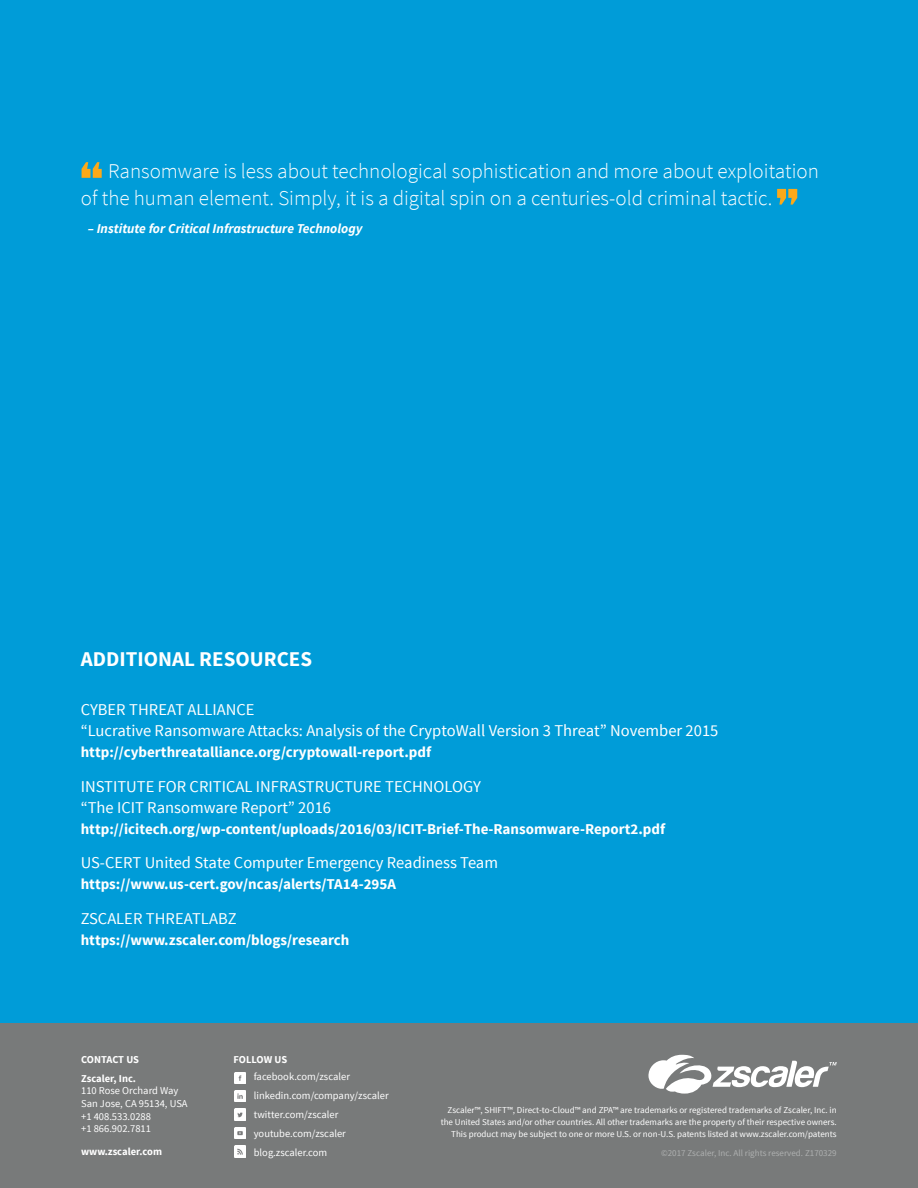
<style>
.page{position:relative;width:918px;height:1188px;background:#fff}
.page>*{position:absolute;margin:0;border:0;box-sizing:border-box;transform-origin:0 0}
.t1{font:300 21px/27px "Source Sans Pro";color:#fff}
.t2{font:700 21px "Source Sans Pro";color:#fff}
.t3{font:16.5px/21px "Source Sans Pro";color:#fff}
.t4{font:700 15px "Source Sans Pro";color:#fff}
.t5{font:italic 700 13.5px "Source Sans Pro";color:#fff}
.t6{font:10.5px/18.9px "Source Sans Pro";color:#fff}
.t7{font:700 10.5px/18.8px "Source Sans Pro";color:#fff}
.t8{font:9px/12px "Source Sans Pro";color:#fff;text-align:right}
.t9{font:9px "Source Sans Pro";color:#aeb0b0}
</style>
<div class="page">
<div style="left:0;top:0;width:918px;height:1056px;background:#009cd8"></div>
<div style="left:0;top:1023px;width:918px;height:165px;background:#787a7a"></div>
<svg style="left:648px;top:1055px;width:189px;height:39px"></svg>
<svg style="left:235px;top:1072px;width:11px;height:11px"></svg>
<svg style="left:235px;top:1091px;width:11px;height:11px"></svg>
<svg style="left:235px;top:1146px;width:11px;height:11px"></svg>
<svg style="left:235px;top:1109px;width:11px;height:11px"></svg>
<svg style="left:235px;top:1127px;width:11px;height:12px"></svg>
<svg style="left:82px;top:162px;width:20px;height:16px"></svg>
<svg style="left:777px;top:189px;width:20px;height:16px"></svg>
<h1 class="t1" style="left:81px;top:157px;width:740px;text-indent:27px">Ransomware is less about technological sophistication and more about exploitation of the human element. Simply, it is a digital spin on a centuries-old criminal tactic.</h1>
<h3 class="t5" style="left:88px;top:220px;width:276px">– Institute for Critical Infrastructure Technology</h3>
<h1 class="t2" style="left:81px;top:646px;width:233px">ADDITIONAL RESOURCES</h1>
<h2 class="t3" style="left:81px;top:700px;width:639px">CYBER THREAT ALLIANCE<br>“Lucrative Ransomware Attacks: Analysis of the CryptoWall Version 3 Threat” November 2015</h2>
<h3 class="t4" style="left:81px;top:743px;width:352px">http://cyberthreatalliance.org/cryptowall-report.pdf</h3>
<h2 class="t3" style="left:81px;top:776px;width:402px">INSTITUTE FOR CRITICAL INFRASTRUCTURE TECHNOLOGY “The ICIT Ransomware Report” 2016</h2>
<h3 class="t4" style="left:81px;top:819px;width:586px">http://icitech.org/wp-content/uploads/2016/03/ICIT-Brief-The-Ransomware-Report2.pdf</h3>
<h2 class="t3" style="left:81px;top:853px;width:419px">US-CERT United State Computer Emergency Readiness Team</h2>
<h3 class="t4" style="left:81px;top:875px;width:317px">https://www.us-cert.gov/ncas/alerts/TA14-295A</h3>
<h2 class="t3" style="left:81px;top:908px;width:157px">ZSCALER THREATLABZ</h2>
<h3 class="t4" style="left:81px;top:930px;width:270px">https://www.zscaler.com/blogs/research</h3>
<p class="t7" style="left:81px;top:1050px;width:59px">CONTACT US<br>Zscaler, Inc.</p>
<p class="t6" style="left:81px;top:1085px;width:108px;line-height:12.6px">110 Rose Orchard Way<br>San Jose, CA 95134, USA +1 408.533.0288<br>+1 866.902.7811</p>
<p class="t7" style="left:81px;top:1142px;width:82px">www.zscaler.com</p>
<p class="t7" style="left:234px;top:1050px;width:55px">FOLLOW US</p>
<p class="t6" style="left:254px;top:1067px;width:136px">facebook.com/zscaler linkedin.com/company/zscaler twitter.com/zscaler youtube.com/zscaler blog.zscaler.com</p>
<p class="t8" style="left:441px;top:1104px;width:398px">Zscaler™, SHIFT™, Direct-to-Cloud™ and ZPA™ are trademarks or registered trademarks of Zscaler, Inc. in the United States and/or other countries. All other trademarks are the property of their respective owners.<br>This product may be subject to one or more U.S. or non-U.S. patents listed at www.zscaler.com/patents</p>
<p class="t9" style="left:661px;top:1147px;width:177px">©2017 Zscaler, Inc. All rights reserved. Z170329</p>
</div>
